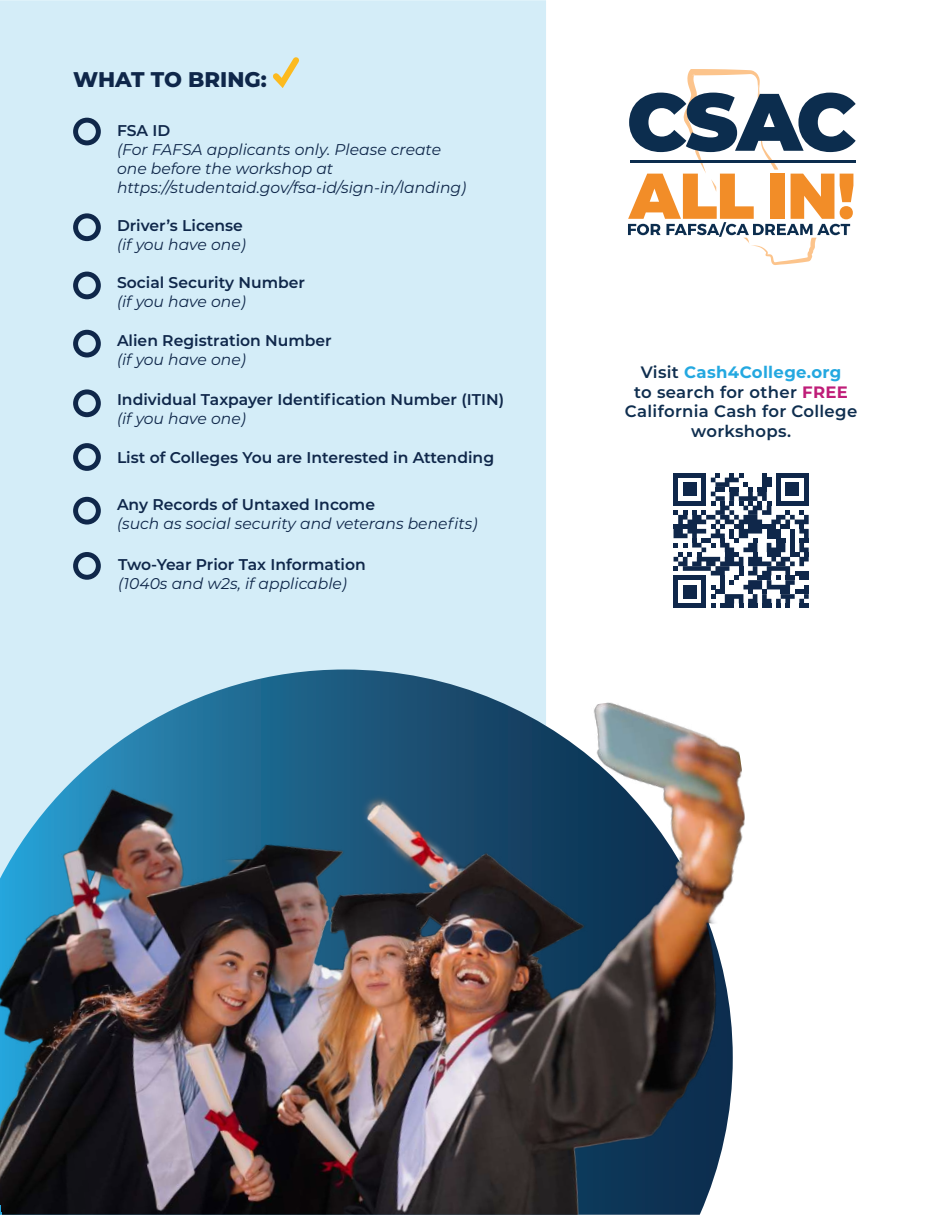
<style>
.page{position:relative;width:945px;height:1215px;background:#fff}
.page>*{position:absolute;margin:0;border:0;box-sizing:border-box;transform-origin:0 0}
.t1{font:800 21.3px "Montserrat";color:#0f274a}
.t2{font:600 16.5px/19.8px "Montserrat";letter-spacing:.02em;color:#0f2e4f;text-align:center}
.t3{font:italic 15.6px/18.9px "Montserrat";color:#0f274a}
.t4{font:600 15.6px "Montserrat";color:#0f274a}
.s1{font-weight:700;color:#24a8e0}
.s2{font-weight:700;color:#bf1d78}
</style>
<div class="page">
<div style="left:0;top:0;width:546px;height:670px;background:#d4edf8"></div>
<svg style="left:0;top:670px;width:546px;height:15px;background:#a1c4d6"></svg>
<img style="left:0;top:685px;width:745px;height:530px">
<svg style="left:674px;top:473px;width:135px;height:135px"></svg>
<div style="left:674px;top:603px;width:32px;height:5px;background:#0f274a"></div>
<div style="left:683px;top:589px;width:14px;height:5px;background:#0f274a"></div>
<svg style="left:628px;top:69px;width:228px;height:196px"></svg>
<div style="left:73px;top:118px;width:28px;height:27px;border:5px solid #0f274a;border-radius:50%"></div>
<svg style="left:267px;top:52px;width:38px;height:41px;background:#dae4d4"></svg>
<div style="left:73px;top:213px;width:28px;height:28px;border:5px solid #0f274a;border-radius:50%"></div>
<div style="left:73px;top:272px;width:28px;height:27px;border:5px solid #0f274a;border-radius:50%"></div>
<div style="left:73px;top:330px;width:28px;height:27px;border:5px solid #0f274a;border-radius:50%"></div>
<div style="left:73px;top:389px;width:28px;height:28px;border:5px solid #0f274a;border-radius:50%"></div>
<div style="left:73px;top:443px;width:28px;height:28px;border:5px solid #0f274a;border-radius:50%"></div>
<div style="left:73px;top:497px;width:28px;height:28px;border:5px solid #0f274a;border-radius:50%"></div>
<div style="left:73px;top:552px;width:28px;height:28px;border:5px solid #0f274a;border-radius:50%"></div>
<h1 class="t1" style="left:73px;top:64px;width:195px">WHAT TO BRING:</h1>
<p class="t4" style="left:117px;top:120px;width:55px">FSA ID</p>
<p class="t3" style="left:117px;top:140px;width:351px">(For FAFSA applicants only. Please create one before the workshop at https://studentaid.gov/fsa-id/sign-in/landing)</p>
<p class="t4" style="left:117px;top:215px;width:128px">Driver’s License</p>
<p class="t3" style="left:117px;top:235px;width:130px">(if you have one)</p>
<p class="t4" style="left:117px;top:272px;width:189px">Social Security Number</p>
<p class="t3" style="left:117px;top:292px;width:130px">(if you have one)</p>
<p class="t4" style="left:117px;top:329px;width:216px">Alien Registration Number</p>
<p class="t3" style="left:117px;top:349px;width:130px">(if you have one)</p>
<p class="t4" style="left:117px;top:388px;width:389px">Individual Taxpayer Identification Number (ITIN)</p>
<p class="t3" style="left:117px;top:408px;width:130px">(if you have one)</p>
<p class="t4" style="left:117px;top:446px;width:379px">List of Colleges You are Interested in Attending</p>
<p class="t4" style="left:117px;top:494px;width:260px">Any Records of Untaxed Income</p>
<p class="t3" style="left:117px;top:514px;width:362px">(such as social security and veterans benefits)</p>
<p class="t4" style="left:118px;top:553px;width:249px">Two-Year Prior Tax Information</p>
<p class="t3" style="left:118px;top:573px;width:230px">(1040s and w2s, if applicable)</p>
<p class="t2" style="left:625px;top:361px;width:234px">Visit <span class="s1">Cash4College.org<br></span>to search for other <span class="s2">FREE<br></span>California Cash for College workshops.</p>
</div>
